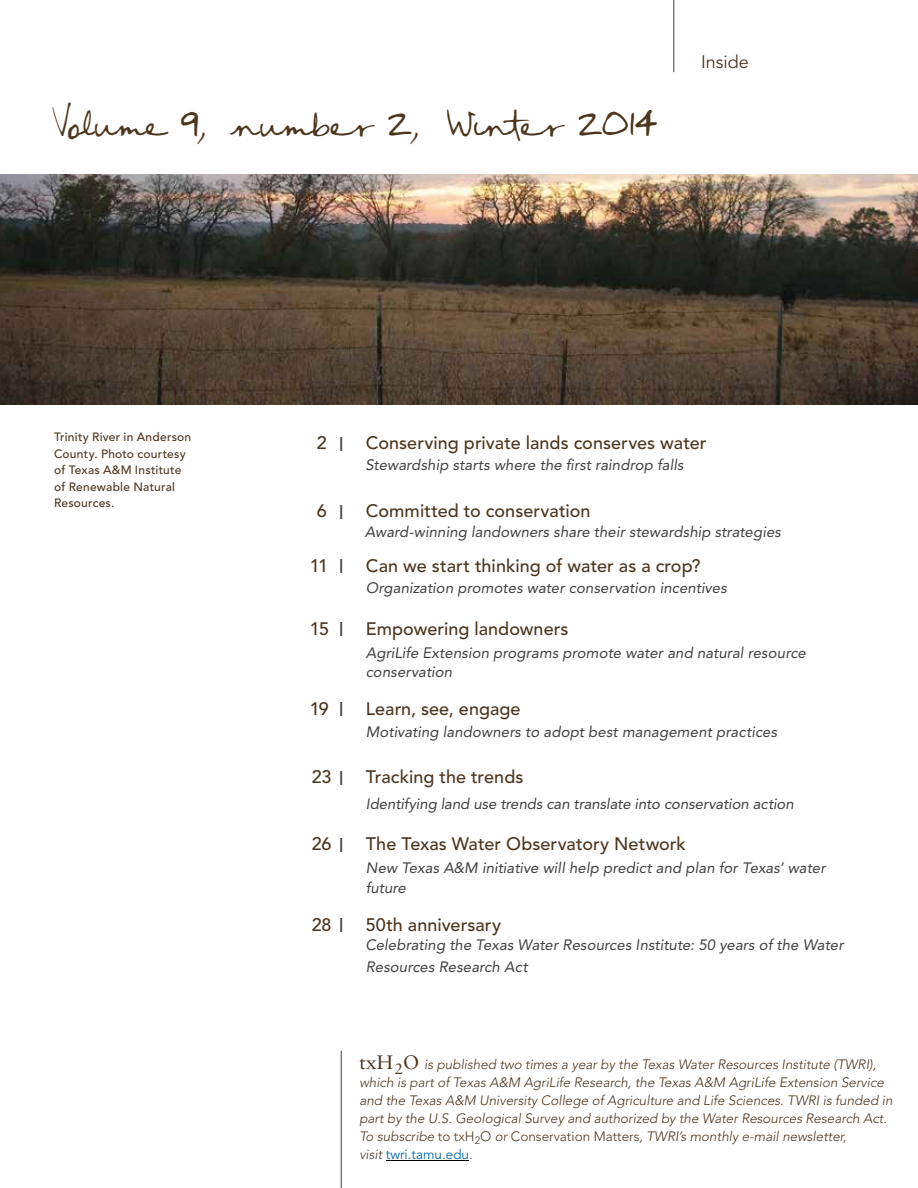
<style>
.page{position:relative;width:918px;height:1188px;background:#fff}
.page>*{position:absolute;margin:0;border:0;box-sizing:border-box;transform-origin:0 0}
.t1{font:30px "FG Rebecca Script";letter-spacing:.01em;color:#4d361e}
.t2{font:500 18px "Avenir";color:#4d361e}
.t3{font:18px "Avenir";color:#4d361e}
.t4{font:italic 15px/19.5px "Avenir";letter-spacing:.005em;color:#414042}
.t5{font:italic 300 13.5px/18px "Avenir";color:#4d361e}
.t6{font:500 12px/16.5px "Avenir";letter-spacing:.02em;color:#4d361e}
.s1{font-size:19.8px;color:#414042}
.s2{font-family:"Sabon LT Std";font-weight:400;font-style:normal;font-size:19.5px}
.s3{font-family:"Sabon LT Std";font-weight:400;font-style:normal;font-size:15px}
.s4{font-style:normal}
.s5{font-weight:400;font-style:normal;color:#0068ac}
</style>
<div class="page">
<hr style="left:673px;top:0;width:1px;height:72px;background:#414042">
<hr style="left:386px;top:1160px;width:83px;height:1px;background:#000">
<hr style="left:341px;top:1051px;width:1px;height:137px;background:#414042">
<img style="left:0;top:174px;width:918px;height:231px">
<h1 class="t1" style="left:54px;top:108px;width:605px">Volume 9, number 2, Winter 2014</h1>
<p class="t3" style="left:701px;top:52px;width:49px">Inside</p>
<p class="t6" style="left:54px;top:429px;width:139px">Trinity River in Anderson<br>County. Photo courtesy of Texas A&amp;M Institute of Renewable Natural<br>Resources.</p>
<p class="t2" style="left:317px;top:433px;width:391px">2 <span class="s1">I</span> Conserving private lands conserves water</p>
<p class="t4" style="left:365px;top:456px;width:320px">Stewardship starts where the first raindrop falls</p>
<p class="t2" style="left:317px;top:501px;width:275px">6 <span class="s1">I</span> Committed to conservation</p>
<p class="t4" style="left:365px;top:522px;width:418px">Award-winning landowners share their stewardship strategies</p>
<p class="t2" style="left:310px;top:555px;width:392px">11 <span class="s1">I</span> Can we start thinking of water as a crop?</p>
<p class="t4" style="left:366px;top:579px;width:362px">Organization promotes water conservation incentives</p>
<p class="t2" style="left:310px;top:618px;width:260px">15 <span class="s1">I</span> Empowering landowners</p>
<p class="t4" style="left:366px;top:643px;width:442px">AgriLife Extension programs promote water and natural resource conservation</p>
<p class="t2" style="left:310px;top:698px;width:212px">19 <span class="s1">I</span> Learn, see, engage</p>
<p class="t4" style="left:366px;top:722px;width:413px">Motivating landowners to adopt best management practices</p>
<p class="t2" style="left:312px;top:767px;width:213px">23 <span class="s1">I</span> Tracking the trends</p>
<p class="t4" style="left:366px;top:794px;width:430px">Identifying land use trends can translate into conservation action</p>
<p class="t2" style="left:312px;top:834px;width:376px">26 <span class="s1">I</span> The Texas Water Observatory Network</p>
<p class="t4" style="left:366px;top:858px;width:461px">New Texas A&amp;M initiative will help predict and plan for Texas’ water future</p>
<p class="t2" style="left:312px;top:914px;width:191px">28 <span class="s1">I</span> 50th anniversary</p>
<p class="t4" style="left:365px;top:934px;width:480px;line-height:21.6px">Celebrating the Texas Water Resources Institute: 50 years of the Water<br>Resources Research Act</p>
<p class="t5" style="left:359px;top:1055px;width:535px"><span class="s2">txH</span><span class="s3">2</span><span class="s2">O</span> is published two times a year by the Texas Water Resources Institute (TWRI), which is part of Texas A&amp;M AgriLife Research, the Texas A&amp;M AgriLife Extension Service and the Texas A&amp;M University College of Agriculture and Life Sciences. TWRI is funded in part by the U.S. Geological Survey and authorized by the Water Resources Research Act.<br>To subscribe <span class="s4">to txH</span><sub>2</sub><span class="s4">O</span> or <span class="s4">Conservation Matters</span>, TWRI’s monthly e-mail newsletter,<br>visit <span class="s5">twri.tamu.edu</span>.</p>
</div>
